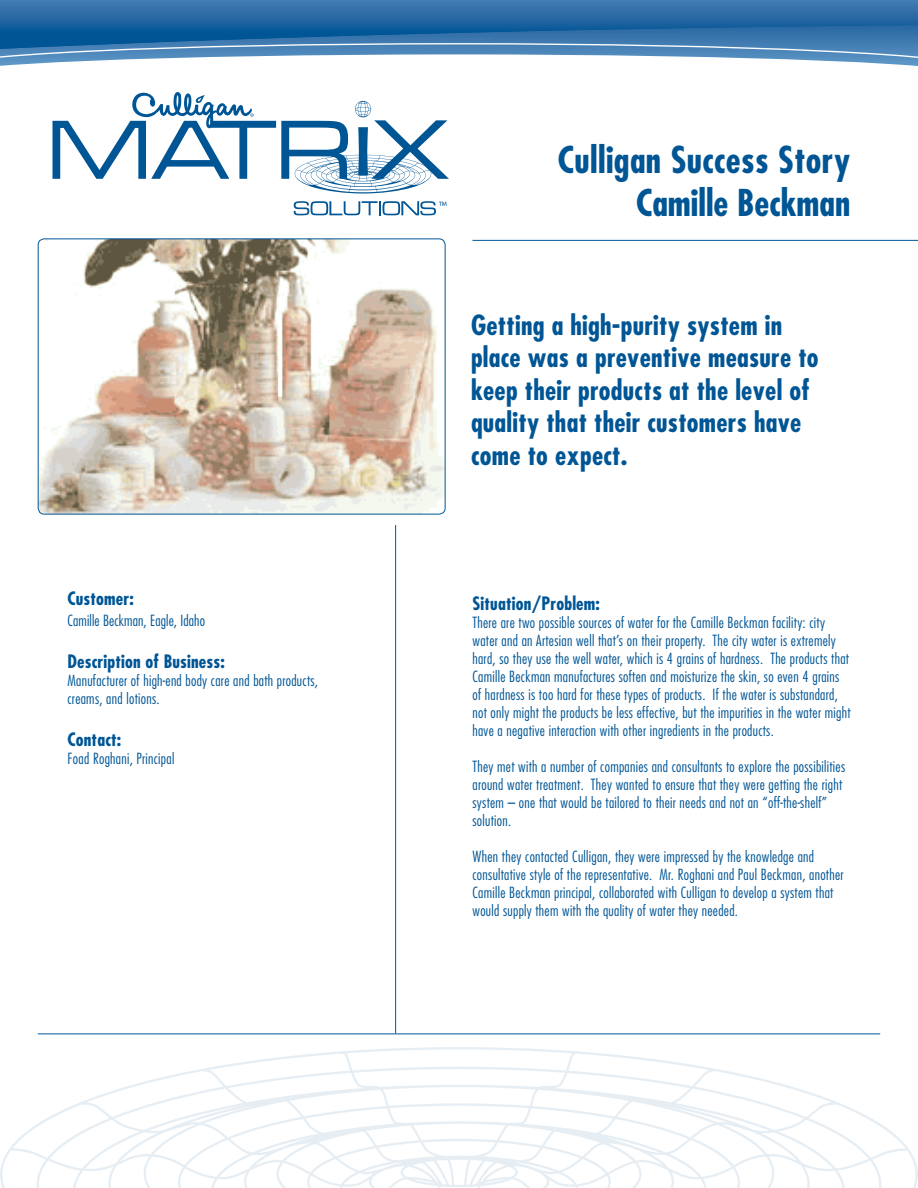
<style>
.page{position:relative;width:918px;height:1188px;background:#fff}
.page>*{position:absolute;margin:0;border:0;box-sizing:border-box;transform-origin:0 0}
.t1{font:700 condensed 36px/43.2px "Futura";letter-spacing:.01em;color:#005595;text-align:right}
.t2{font:700 condensed 27px/32.4px "Futura";letter-spacing:.01em;color:#005595}
.t3{font:700 condensed 18px "Futura";letter-spacing:.01em;color:#005595}
.t4{font:300 condensed 15px/18px "Futura";letter-spacing:.02em;color:#005595}
</style>
<div class="page">
<svg style="left:0;top:1047px;width:918px;height:141px"></svg>
<hr style="left:395px;top:525px;width:1px;height:508px;background:#005595">
<hr style="left:38px;top:1033px;width:842px;height:1px;background:#005595">
<svg style="left:0;top:0;width:918px;height:25px;background:#2f6da7"></svg>
<svg style="left:0;top:25px;width:918px;height:41px"></svg>
<svg style="left:52px;top:92px;width:397px;height:102px"></svg>
<svg style="left:294px;top:201px;width:152px;height:14px"></svg>
<hr style="left:473px;top:240px;width:445px;height:1px;background:#005595">
<img style="left:38px;top:239px;width:407px;height:275px;border-radius:6px">
<div style="left:38px;top:238px;width:408px;height:277px;border:1px solid #005595;border-radius:6px"></div>
<p class="t3" style="left:68px;top:591px;width:68px">Customer:</p>
<p class="t4" style="left:68px;top:613px;width:139px">Camille Beckman, Eagle, Idaho</p>
<p class="t3" style="left:68px;top:654px;width:159px">Description of Business:</p>
<p class="t4" style="left:68px;top:673px;width:252px">Manufacturer of high-end body care and bath products, creams, and lotions.</p>
<p class="t3" style="left:68px;top:732px;width:55px">Contact:</p>
<p class="t4" style="left:68px;top:751px;width:108px">Foad Roghani, Principal</p>
<h1 class="t1" style="left:558px;top:141px;width:294px">Culligan Success Story<br>Camille Beckman</h1>
<h2 class="t2" style="left:471px;top:311px;width:349px">Getting a high-purity system in place was a preventive measure to keep their products at the level of quality that their customers have come to expect.</h2>
<p class="t3" style="left:473px;top:595px;width:129px">Situation/Problem:</p>
<p class="t4" style="left:472px;top:615px;width:380px">There are two possible sources of water for the Camille Beckman facility: city water and an Artesian well that’s on their property. The city water is extremely hard, so they use the well water, which is 4 grains of hardness. The products that Camille Beckman manufactures soften and moisturize the skin, so even 4 grains of hardness is too hard for these types of products. If the water is substandard, not only might the products be less effective, but the impurities in the water might have a negative interaction with other ingredients in the products.</p>
<p class="t4" style="left:472px;top:759px;width:374px">They met with a number of companies and consultants to explore the possibilities around water treatment. They wanted to ensure that they were getting the right system – one that would be tailored to their needs and not an “off-the-shelf” solution.</p>
<p class="t4" style="left:472px;top:849px;width:373px">When they contacted Culligan, they were impressed by the knowledge and consultative style of the representative. Mr. Roghani and Paul Beckman, another Camille Beckman principal, collaborated with Culligan to develop a system that would supply them with the quality of water they needed.</p>
</div>
